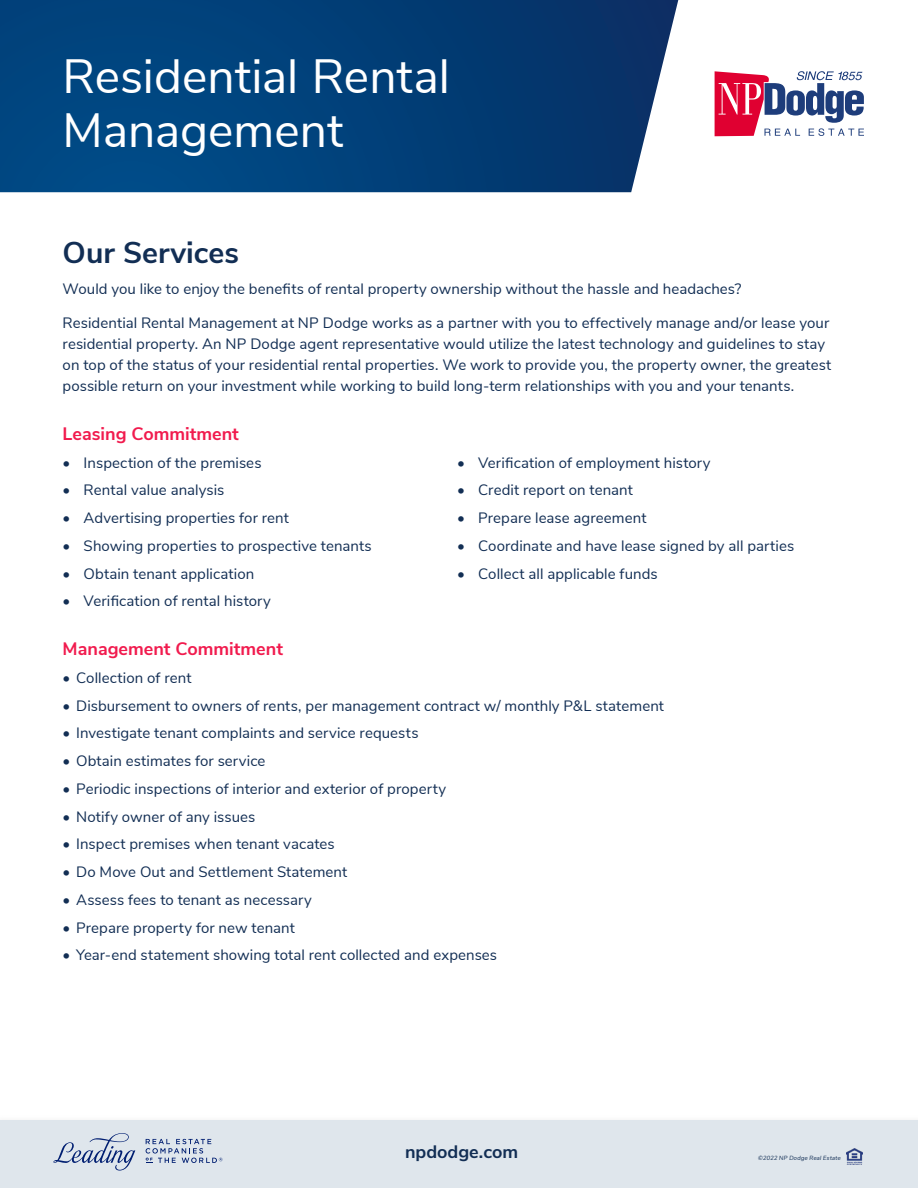
<style>
.page{position:relative;width:918px;height:1188px;background:#fff}
.page>*{position:absolute;margin:0;border:0;box-sizing:border-box;transform-origin:0 0}
.t1{font:48px/54px "Nunito Sans";color:#fff}
.t2{font:700 30px "Nunito Sans";color:#122e54}
.t3{font:700 18px "Nunito Sans";color:#f11b4e}
.t4{font:700 18px "Nunito Sans";color:#122e54}
.t5{font:15px/21px "Nunito Sans";letter-spacing:.005em;color:#122e54}
.t6{font:6px "Nunito Sans";color:#122e54}
</style>
<div class="page">
<div style="left:0;top:1120px;width:918px;height:68px;background:#dfe6ec"></div>
<svg style="left:0;top:0;width:678px;height:192px;background:#0a457c"></svg>
<svg style="left:715px;top:71px;width:149px;height:65px"></svg>
<img style="left:847px;top:1149px;width:16px;height:15px">
<svg style="left:53px;top:1133px;width:82px;height:38px"></svg>
<svg style="left:146px;top:1139px;width:76px;height:24px"></svg>
<p class="t1" style="left:63px;top:46px;width:389px">Residential Rental<br>Management</p>
<p class="t2" style="left:63px;top:231px;width:178px">Our Services</p>
<p class="t5" style="left:63px;top:277px;width:680px">Would you like to enjoy the benefits of rental property ownership without the hassle and headaches?</p>
<p class="t5" style="left:63px;top:312px;width:770px">Residential Rental Management at NP Dodge works as a partner with you to effectively manage and/or lease your residential property. An NP Dodge agent representative would utilize the latest technology and guidelines to stay on top of the status of your residential rental properties. We work to provide you, the property owner, the greatest possible return on your investment while working to build long-term relationships with you and your tenants.</p>
<p class="t3" style="left:63px;top:420px;width:178px">Leasing Commitment</p>
<p class="t5" style="left:63px;top:451px;width:200px">• Inspection of the premises</p>
<p class="t5" style="left:457px;top:451px;width:255px">• Verification of employment history</p>
<p class="t5" style="left:63px;top:479px;width:163px">• Rental value analysis</p>
<p class="t5" style="left:457px;top:479px;width:177px">• Credit report on tenant</p>
<p class="t5" style="left:63px;top:507px;width:228px">• Advertising properties for rent</p>
<p class="t5" style="left:457px;top:507px;width:191px">• Prepare lease agreement</p>
<p class="t5" style="left:63px;top:534px;width:311px">• Showing properties to prospective tenants</p>
<p class="t5" style="left:457px;top:534px;width:339px">• Coordinate and have lease signed by all parties</p>
<p class="t5" style="left:63px;top:562px;width:193px">• Obtain tenant application</p>
<p class="t5" style="left:457px;top:562px;width:202px">• Collect all applicable funds</p>
<p class="t5" style="left:63px;top:590px;width:210px">• Verification of rental history</p>
<p class="t3" style="left:63px;top:636px;width:222px">Management Commitment</p>
<p class="t5" style="left:63px;top:666px;width:130px">• Collection of rent</p>
<p class="t5" style="left:63px;top:694px;width:603px">• Disbursement to owners of rents, per management contract w/ monthly P&amp;L statement</p>
<p class="t5" style="left:63px;top:722px;width:357px">• Investigate tenant complaints and service requests</p>
<p class="t5" style="left:63px;top:749px;width:204px">• Obtain estimates for service</p>
<p class="t5" style="left:63px;top:777px;width:385px">• Periodic inspections of interior and exterior of property</p>
<p class="t5" style="left:63px;top:805px;width:194px">• Notify owner of any issues</p>
<p class="t5" style="left:63px;top:833px;width:274px">• Inspect premises when tenant vacates</p>
<p class="t5" style="left:63px;top:860px;width:286px">• Do Move Out and Settlement Statement</p>
<p class="t5" style="left:63px;top:888px;width:251px">• Assess fees to tenant as necessary</p>
<p class="t5" style="left:63px;top:916px;width:234px">• Prepare property for new tenant</p>
<p class="t5" style="left:63px;top:944px;width:436px">• Year-end statement showing total rent collected and expenses</p>
<p class="t4" style="left:405px;top:1139px;width:115px">npdodge.com</p>
<p class="t6" style="left:758px;top:1154px;width:85px">©2022 NP Dodge Real Estate</p>
</div>
